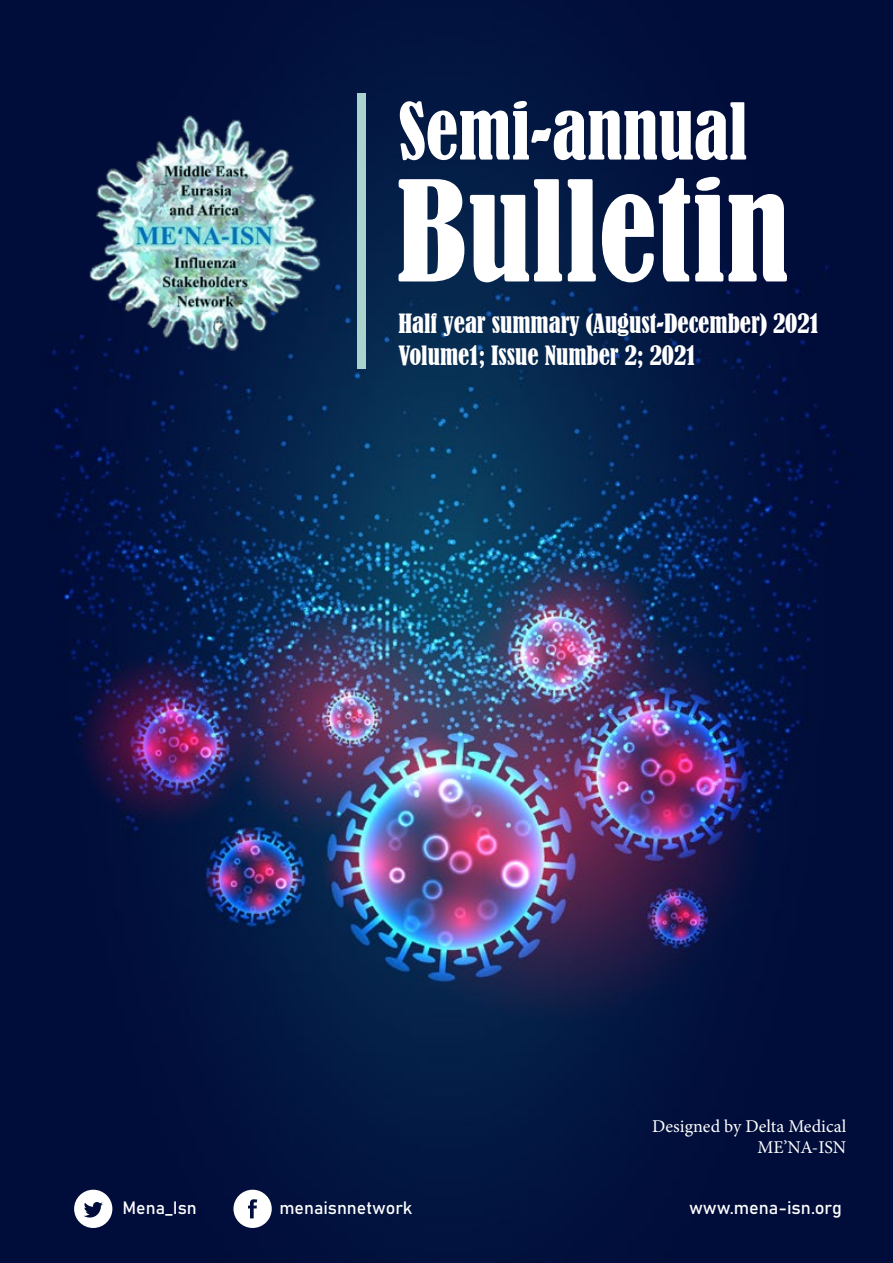
<style>
.page{position:relative;width:893px;height:1263px;background:#fff}
.page>*{position:absolute;margin:0;border:0;box-sizing:border-box;transform-origin:0 0}
.t1{font:condensed 129.75px "Bernard";color:#fff}
.t2{font:condensed 72.75px "Bernard";color:#fff}
.t3{font:condensed 24.9px/32.1px "Bernard";color:#fff}
.t4{font:18px/21.6px "Minion Pro";color:#fff;text-align:right}
.t5{font:18px "Bahnschrift";color:#fff}
.t6{font:17.7px "Bahnschrift";color:#fff}
</style>
<div class="page">
<img style="left:0;top:0;width:893px;height:1263px">
<svg style="left:837px;top:576px;width:20px;height:33px"></svg>
<img style="left:74px;top:105px;width:262px;height:258px">
<div style="left:358px;top:93px;width:8px;height:276px;background:#abd3ce"></div>
<svg style="left:233px;top:1190px;width:39px;height:38px"></svg>
<svg style="left:74px;top:1190px;width:38px;height:38px"></svg>
<h2 class="t2" style="left:398px;top:89px;width:351px">Semi-annual</h2>
<h1 class="t1" style="left:397px;top:156px;width:394px">Bulletin</h1>
<p class="t3" style="left:398px;top:308px;width:422px">Half year summary (August-December) 2021<br>Volume1; Issue Number 2; 2021</p>
<p class="t4" style="left:652px;top:1115px;width:195px">Designed by Delta Medical<br>ME’NA-ISN</p>
<p class="t6" style="left:123px;top:1194px;width:76px">Mena_Isn</p>
<p class="t6" style="left:279px;top:1194px;width:134px">menaisnnetwork</p>
<p class="t5" style="left:689px;top:1194px;width:154px">www.mena-isn.org</p>
</div>
